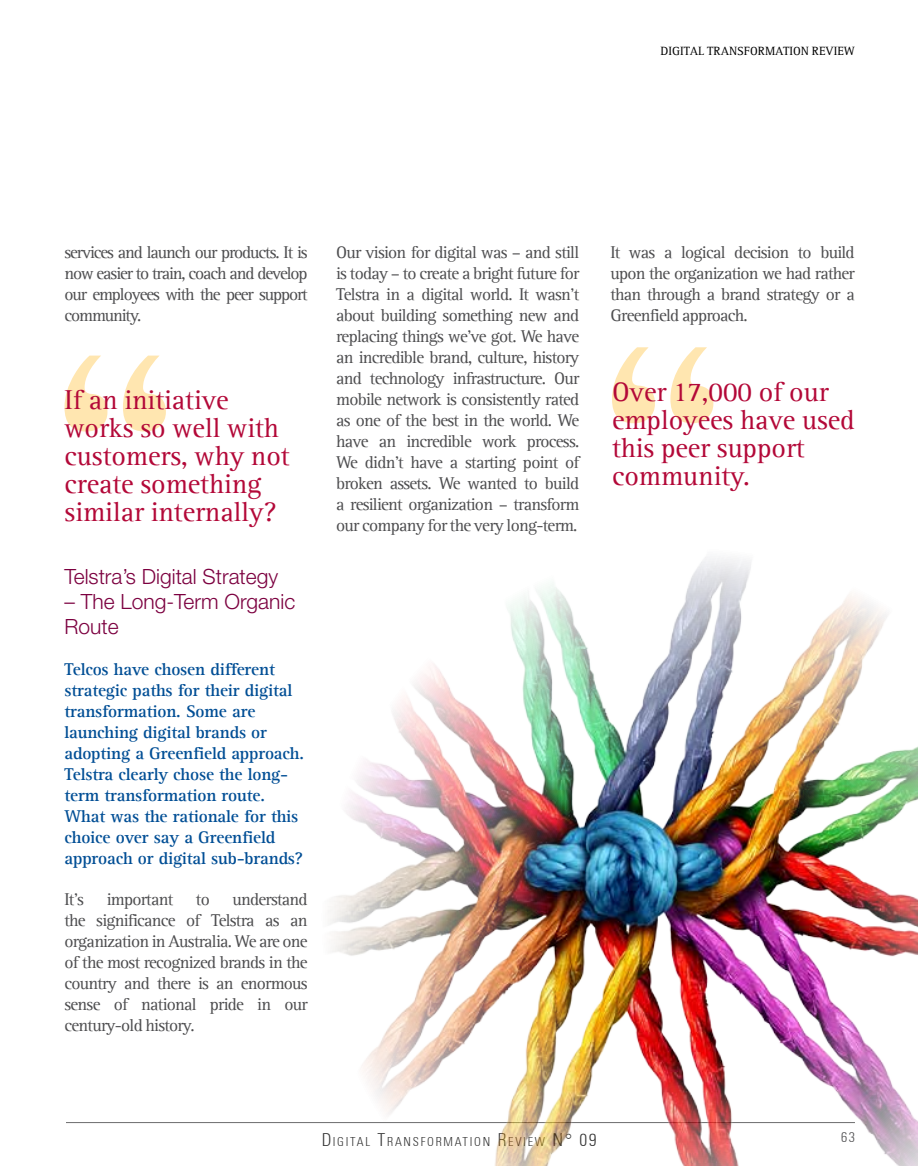
<style>
.page{position:relative;width:918px;height:1166px;background:#fff}
.page>*{position:absolute;margin:0;border:0;box-sizing:border-box;transform-origin:0 0}
.t1{font:28px/28px "Agfa Rotis Serif";color:#b30838}
.t2{font:300 21px/25.2px "Helvetica Neue LT Std";color:#7c0040}
.t3{font:17.5px/21px "Agfa Rotis Serif";letter-spacing:-.04em;color:#4d4d4f;text-align:justify}
.t4{font:700 17.5px/21px "Agfa Rotis Serif";letter-spacing:-.01em;color:#004e95}
.t5{font:300 condensed 14px "Univers";color:#4d4d4f}
.t6{font:300 condensed 12.25px "Univers";letter-spacing:.145em;color:#000}
.t7{font:12.25px "Agfa Rotis Serif";color:#000}
.s1{font-size:17.5px}
</style>
<div class="page">
<hr style="left:66px;top:1122px;width:789px;height:1px;background:#0a0a0b">
<img style="left:275px;top:557px;width:643px;height:609px">
<svg style="left:612px;top:347px;width:101px;height:76px"></svg>
<svg style="left:64px;top:356px;width:102px;height:75px"></svg>
<p class="t7" style="left:660px;top:44px;width:196px">DIGITAL TRANSFORMATION REVIEW</p>
<p class="t3" style="left:64px;top:242px;width:245px">services and launch our products. It is now easier to train, coach and develop our employees with the peer support community.</p>
<h1 class="t1" style="left:64px;top:386px;width:227px">If an initiative works so well with customers, why not create something similar internally?</h1>
<p class="t2" style="left:64px;top:563px;width:215px">Telstra’s Digital Strategy</p>
<p class="t2" style="left:64px;top:589px;width:232px">– The Long-Term Organic<br>Route</p>
<p class="t4" style="left:64px;top:659px;width:241px">Telcos have chosen different strategic paths for their digital transformation. Some are launching digital brands or adopting a Greenfield approach.<br>Telstra clearly chose the long&shy;term transformation route.<br>What was the rationale for this choice over say a Greenfield approach or digital sub-brands?</p>
<p class="t3" style="left:64px;top:889px;width:21px">It’s</p>
<p class="t3" style="left:107px;top:889px;width:68px">important</p>
<p class="t3" style="left:196px;top:889px;width:15px">to</p>
<p class="t3" style="left:64px;top:889px;width:245px;text-indent:168px">understand the significance of Telstra as an organization in Australia. We are one of the most recognized brands in the country and there is an enormous sense of national pride in our century-old history.</p>
<p class="t3" style="left:336px;top:242px;width:245px">Our vision for digital was – and still is today – to create a bright future for Telstra in a digital world. It wasn’t about building something new and replacing things we’ve got. We have an incredible brand, culture, history and technology infrastructure. Our mobile network is consistently rated as one of the best in the world. We have an incredible work process.<br>We didn’t have a starting point of broken assets. We wanted to build a resilient organization – transform our company for the very long-term.</p>
<p class="t3" style="left:610px;top:242px;width:246px">It was a logical decision to build upon the organization we had rather than through a brand strategy or a Greenfield approach.</p>
<h1 class="t1" style="left:612px;top:377px;width:244px">Over 17,000 of our employees have used this peer support community.</h1>
<p class="t6" style="left:321px;top:1134px;width:277px"><span class="s1">D</span>IGITAL <span class="s1">T</span>RANSFORMATION <span class="s1">R</span> EVIEW <span class="s1">N° 09</span></p>
<p class="t5" style="left:841px;top:1129px;width:15px">63</p>
</div>
